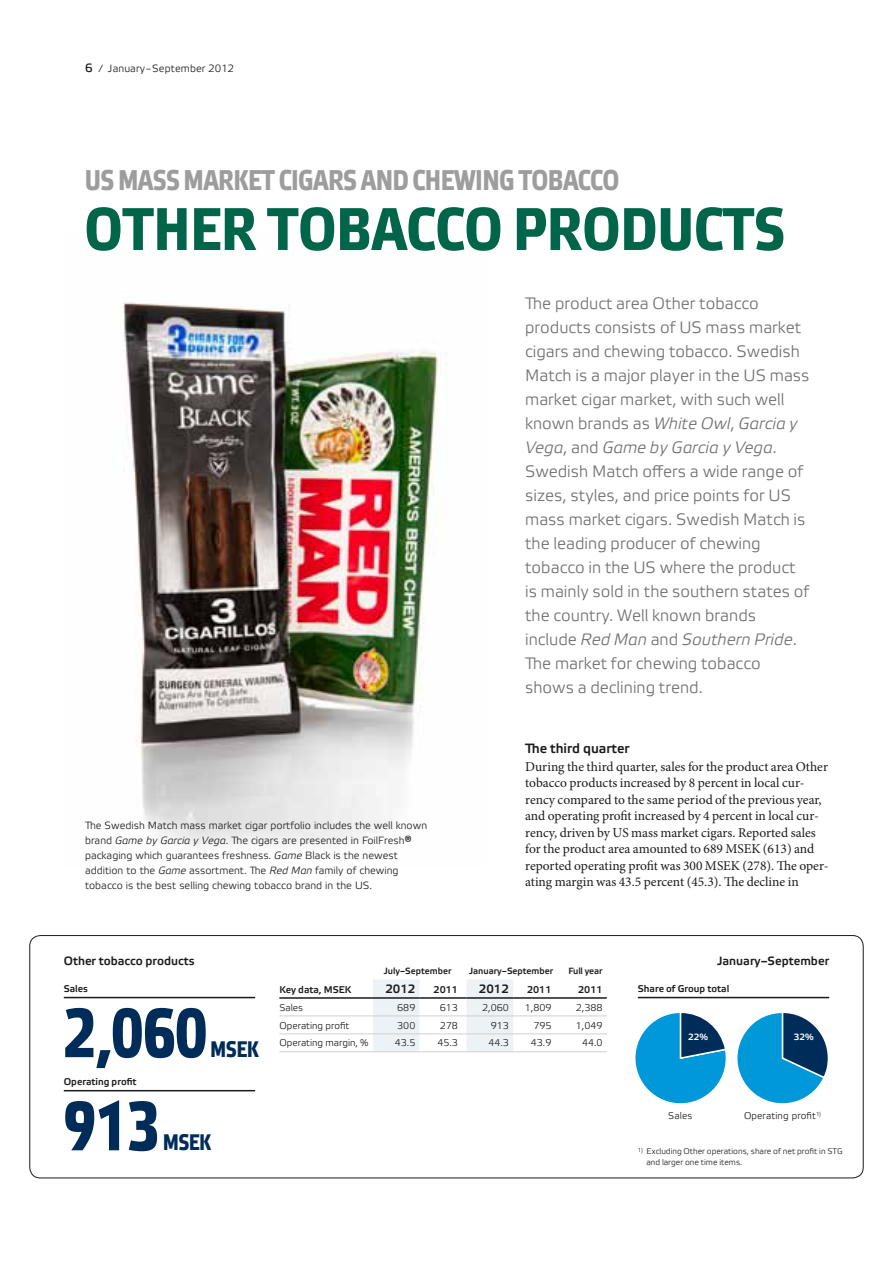
<style>
.page{position:relative;width:893px;height:1263px;background:#fff}
.page>*{position:absolute;margin:0;border:0;box-sizing:border-box;transform-origin:0 0}
.t1{font:700 69px "Etelka Narrow Text";color:#002c59}
.Rubrik_1{font:700 60px "Etelka Narrow Text";letter-spacing:.015em;color:#006549;scale:1.08 1}
.FV_rubrik_huvud{font:700 28.5px "Etelka Narrow Text";color:#9d9d9d}
.t2{font:700 22.5px "Etelka Narrow Text";color:#002c59}
.Ingress{font:16.5px/24px "Etelka Light Pro";color:#70706f}
.Brödtext{font:13.5px/16.5px "Minion Pro";color:#1c1b1a}
.Rubrik_2{font:13.5px "Etelka Medium Pro";color:#1c1b1a}
.Rubrik_2__diagram{font:700 12px "Etelka Light Pro";color:#1c1b1a}
.Tabellfet{font:700 12px "Etelka Light Pro";color:#1c1b1a}
.Bildtext{font:10.5px/15px "Etelka Light Pro";color:#1c1b1a}
.Tabellbröd{font:9.75px "Etelka Light Pro";color:#1c1b1a}
.Rubrik_3__diagram{font:700 9.75px "Etelka Light Pro";color:#1c1b1a}
.Tabellfet-2{font:700 9.75px "Etelka Light Pro";color:#1c1b1a}
.Tabellhuvud_över{font:700 9px "Etelka Light Pro";color:#1c1b1a}
.t3{font:700 9px "Etelka Light Pro";color:#fff}
.Fotnot{font:8.25px/10.5px "Etelka Light Pro";color:#1c1b1a}
.s1{font-family:"Etelka Text Pro";font-size:12px}
.s2{font-style:italic}
.s3{font-size:13.2px}
</style>
<div class="page">
<div style="left:30px;top:935px;width:833px;height:243px;border:1px solid #1c1b1a;border-radius:11px"></div>
<hr style="left:64px;top:997px;width:191px;height:1px;background:#1c1b1a">
<hr style="left:64px;top:1090px;width:191px;height:1px;background:#1c1b1a">
<hr style="left:638px;top:997px;width:191px;height:1px;background:#1c1b1a">
<svg style="left:635px;top:1013px;width:193px;height:91px"></svg>
<svg style="left:373px;top:979px;width:234px;height:74px"></svg>
<hr style="left:279px;top:1033px;width:94px;height:1px;background:#d0d0d0">
<hr style="left:373px;top:1033px;width:47px;height:1px;background:#d0d0d0">
<hr style="left:420px;top:1033px;width:46px;height:1px;background:#d0d0d0">
<hr style="left:466px;top:1033px;width:47px;height:1px;background:#d0d0d0">
<hr style="left:513px;top:1033px;width:47px;height:1px;background:#d0d0d0">
<hr style="left:560px;top:1033px;width:47px;height:1px;background:#d0d0d0">
<hr style="left:279px;top:997px;width:94px;height:2px;background:#1c1b1a">
<hr style="left:373px;top:997px;width:47px;height:2px;background:#1c1b1a">
<hr style="left:420px;top:997px;width:46px;height:2px;background:#1c1b1a">
<hr style="left:466px;top:997px;width:47px;height:2px;background:#1c1b1a">
<hr style="left:513px;top:997px;width:47px;height:2px;background:#1c1b1a">
<hr style="left:560px;top:997px;width:47px;height:2px;background:#1c1b1a">
<hr style="left:279px;top:1016px;width:94px;height:1px;background:#d0d0d0">
<hr style="left:373px;top:1016px;width:47px;height:1px;background:#d0d0d0">
<hr style="left:420px;top:1016px;width:46px;height:1px;background:#d0d0d0">
<hr style="left:466px;top:1016px;width:47px;height:1px;background:#d0d0d0">
<hr style="left:513px;top:1016px;width:47px;height:1px;background:#d0d0d0">
<hr style="left:560px;top:1016px;width:47px;height:1px;background:#d0d0d0">
<hr style="left:279px;top:1051px;width:94px;height:1px;background:#d0d0d0">
<hr style="left:373px;top:1051px;width:47px;height:1px;background:#d0d0d0">
<hr style="left:420px;top:1051px;width:46px;height:1px;background:#d0d0d0">
<hr style="left:466px;top:1051px;width:47px;height:1px;background:#d0d0d0">
<hr style="left:513px;top:1051px;width:47px;height:1px;background:#d0d0d0">
<hr style="left:560px;top:1051px;width:47px;height:1px;background:#d0d0d0">
<img style="left:123px;top:302px;width:324px;height:543px">
<p class="Bildtext" style="left:85px;top:62px;width:151px"><span class="s1">6</span> / January–September 2012</p>
<p class="FV_rubrik_huvud" style="left:85px;top:164px;width:536px">US MASS MARKET CIGARS AND CHEWING TOBACCO</p>
<h1 class="Rubrik_1" style="left:85px;top:195px;width:649px">OTHER TOBACCO PRODUCTS</h1>
<p class="Bildtext" style="left:85px;top:818px;width:344px">The Swedish Match mass market cigar portfolio includes the well known brand <span class="s2">Game by Garcia y Vega</span>. The cigars are presented in FoilFresh<span class="s3">® </span>packaging which guarantees freshness. <span class="s2">Game</span> Black is the newest addition to the <span class="s2">Game</span> assortment. The <span class="s2">Red Man</span> family of chewing tobacco is the best selling chewing tobacco brand in the US.</p>
<p class="Ingress" style="left:525px;top:293px;width:286px">The product area Other tobacco products consists of US mass market cigars and chewing tobacco. Swedish Match is a major player in the US mass market cigar market, with such well known brands as <span class="s2">White Owl</span>, <span class="s2">Garcia y Vega</span>, and <span class="s2">Game by Garcia y Vega</span>.<br>Swedish Match offers a wide range of sizes, styles, and price points for US mass market cigars. Swedish Match is the leading producer of chewing tobacco in the US where the product is mainly sold in the southern states of the country. Well known brands include <span class="s2">Red Man</span> and <span class="s2">Southern Pride</span>.<br>The market for chewing tobacco shows a declining trend.</p>
<h2 class="Rubrik_2" style="left:525px;top:741px;width:106px">The third quarter</h2>
<p class="Brödtext" style="left:525px;top:758px;width:305px">During the third quarter, sales for the product area Other tobacco products increased by 8 percent in local cur&shy;rency compared to the same period of the previous year, and operating profit increased by 4 percent in local cur&shy;rency, driven by US mass market cigars. Reported sales for the product area amounted to 689 MSEK (613) and reported operating profit was 300 MSEK (278). The oper&shy;ating margin was 43.5 percent (45.3). The decline in</p>
<p class="Rubrik_2__diagram" style="left:64px;top:955px;width:132px">Other tobacco products</p>
<p class="Rubrik_3__diagram" style="left:64px;top:983px;width:26px">Sales</p>
<p class="t1" style="left:64px;top:994px;width:145px">2,060</p>
<p class="t2" style="left:211px;top:1036px;width:50px">MSEK</p>
<p class="Rubrik_3__diagram" style="left:64px;top:1076px;width:74px">Operating profit</p>
<p class="t1" style="left:64px;top:1087px;width:97px">913</p>
<p class="t2" style="left:163px;top:1129px;width:50px">MSEK</p>
<p class="Tabellhuvud_över" style="left:384px;top:966px;width:69px">July–September</p>
<p class="Tabellhuvud_över" style="left:469px;top:966px;width:86px">January–September</p>
<p class="Tabellhuvud_över" style="left:568px;top:966px;width:36px">Full year</p>
<p class="Rubrik_3__diagram" style="left:279px;top:984px;width:73px">Key data, MSEK</p>
<p class="Tabellfet" style="left:385px;top:982px;width:32px">2012</p>
<p class="Tabellfet-2" style="left:434px;top:984px;width:26px">2011</p>
<p class="Tabellfet" style="left:479px;top:982px;width:32px">2012</p>
<p class="Tabellfet-2" style="left:527px;top:984px;width:26px">2011</p>
<p class="Tabellfet-2" style="left:578px;top:984px;width:26px">2011</p>
<p class="Tabellbröd" style="left:279px;top:1002px;width:25px">Sales</p>
<p class="Tabellbröd" style="left:397px;top:1002px;width:20px">689</p>
<p class="Tabellbröd" style="left:440px;top:1002px;width:20px">613</p>
<p class="Tabellbröd" style="left:482px;top:1002px;width:28px">2,060</p>
<p class="Tabellbröd" style="left:525px;top:1002px;width:28px">1,809</p>
<p class="Tabellbröd" style="left:576px;top:1002px;width:28px">2,388</p>
<p class="Tabellbröd" style="left:279px;top:1020px;width:71px">Operating profit</p>
<p class="Tabellbröd" style="left:397px;top:1020px;width:20px">300</p>
<p class="Tabellbröd" style="left:440px;top:1020px;width:20px">278</p>
<p class="Tabellbröd" style="left:491px;top:1020px;width:20px">913</p>
<p class="Tabellbröd" style="left:533px;top:1020px;width:20px">795</p>
<p class="Tabellbröd" style="left:576px;top:1020px;width:28px">1,049</p>
<p class="Tabellbröd" style="left:279px;top:1038px;width:91px">Operating margin, %</p>
<p class="Tabellbröd" style="left:395px;top:1038px;width:22px">43.5</p>
<p class="Tabellbröd" style="left:437px;top:1038px;width:22px">45.3</p>
<p class="Tabellbröd" style="left:488px;top:1038px;width:22px">44.3</p>
<p class="Tabellbröd" style="left:531px;top:1038px;width:22px">43.9</p>
<p class="Tabellbröd" style="left:582px;top:1038px;width:22px">44.0</p>
<p class="Rubrik_2__diagram" style="left:717px;top:955px;width:114px">January–September</p>
<p class="Rubrik_3__diagram" style="left:638px;top:983px;width:93px">Share of Group total</p>
<p class="t3" style="left:688px;top:1032px;width:21px">22%</p>
<p class="t3" style="left:794px;top:1032px;width:21px">32%</p>
<p class="Tabellbröd" style="left:668px;top:1111px;width:26px">Sales</p>
<p class="Tabellbröd" style="left:744px;top:1111px;width:79px">Operating profit<sup>1)</sup></p>
<p class="Fotnot" style="left:646px;top:1146px;width:198px;text-indent:-9px"><sup>1)</sup> Excluding Other operations, share of net profit in STG and larger one time items.</p>
</div>
